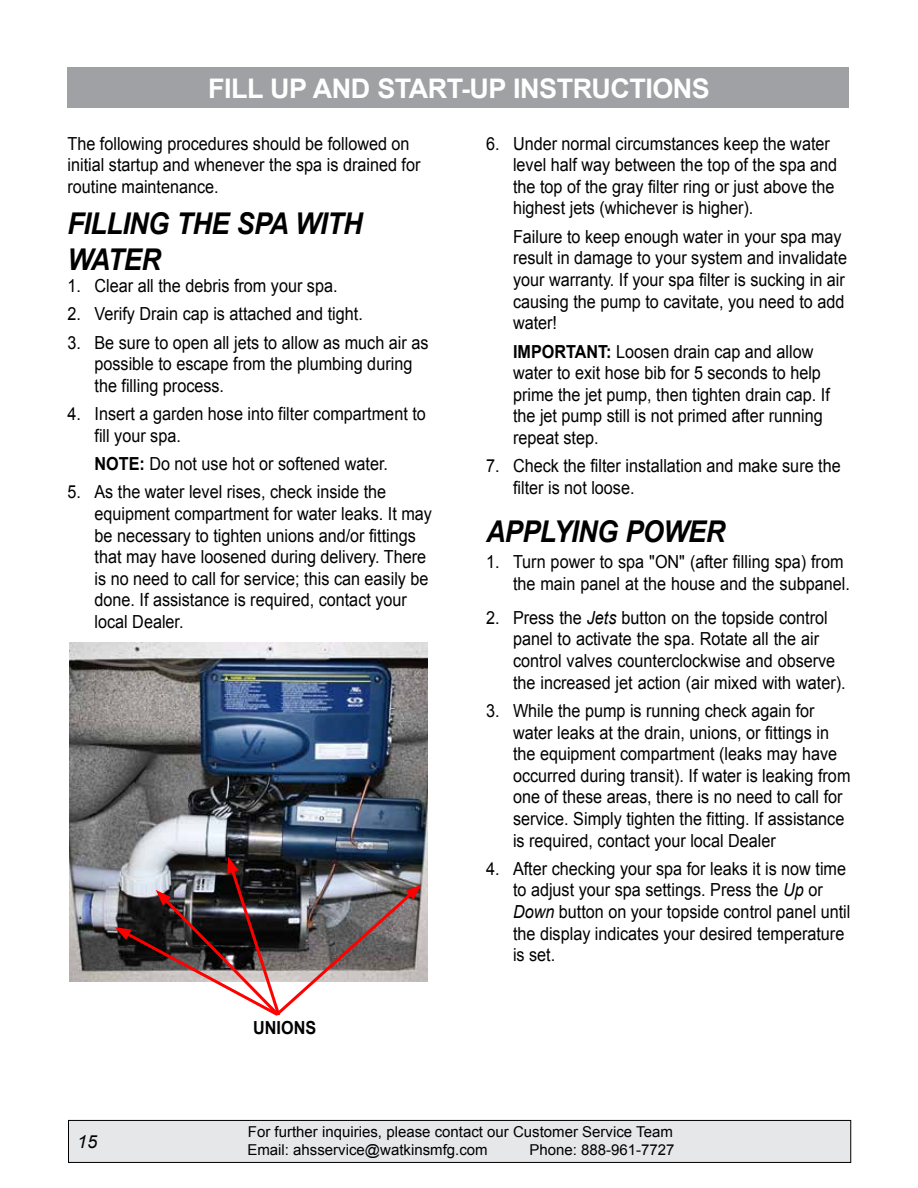
<style>
.page{position:relative;width:918px;height:1188px;background:#fff}
.page>*{position:absolute;margin:0;border:0;box-sizing:border-box;transform-origin:0 0}
.t1{font:italic 700 30px/36px "Arial";letter-spacing:-.02em;color:#000;scale:.9 1}
.t2{font:700 27px "Arial";letter-spacing:-.02em;color:#fff}
.t3{font:18px/21.6px "Arial";color:#000;scale:.9 1}
.t4{font:700 18px "Arial";color:#000;scale:.9 1}
.t5{font:italic 18px "Arial";color:#000}
.t6{font:15px/17.7px "Arial";color:#000}
.s1{font-weight:700}
.s2{font-style:italic}
</style>
<div class="page">
<div style="left:69px;top:1120px;width:782px;height:42px;background:#e6e7e8"></div>
<div style="left:68px;top:1120px;width:783px;height:43px;border:1px solid #000"></div>
<div style="left:68px;top:68px;width:781px;height:40px;background:#9fa1a4"></div>
<img style="left:69px;top:643px;width:359px;height:339px">
<svg style="left:115px;top:857px;width:306px;height:159px"></svg>
<h2 class="t2" style="left:208px;top:70px;width:503px">FILL UP AND START-UP INSTRUCTIONS</h2>
<p class="t3" style="left:68px;top:133px;width:394px">The following procedures should be followed on initial startup and whenever the spa is drained for routine maintenance.</p>
<h1 class="t1" style="left:68px;top:207px;width:329px">FILLING THE SPA WITH<br>WATER</h1>
<p class="t3" style="left:68px;top:275px;width:302px">1. Clear all the debris from your spa.</p>
<p class="t3" style="left:68px;top:303px;width:330px">2. Verify Drain cap is attached and tight.</p>
<p class="t3" style="left:95px;top:332px;width:373px;text-indent:-27px">3. Be sure to open all jets to allow as much air as possible to escape from the plumbing during the filling process.</p>
<p class="t3" style="left:95px;top:403px;width:370px;text-indent:-27px">4. Insert a garden hose into filter compartment to fill your spa.</p>
<p class="t3" style="left:95px;top:453px;width:328px"><span class="s1">NOTE:</span> Do not use hot or softened water.</p>
<p class="t3" style="left:95px;top:481px;width:376px;text-indent:-27px">5. As the water level rises, check inside the equipment compartment for water leaks. It may be necessary to tighten unions and/or fittings that may have loosened during delivery. There is no need to call for service; this can easily be done. If assistance is required, contact your local Dealer.</p>
<p class="t3" style="left:513px;top:133px;width:362px;text-indent:-27px">6. Under normal circumstances keep the water level half way between the top of the spa and the top of the gray filter ring or just above the highest jets (whichever is higher).</p>
<p class="t3" style="left:513px;top:226px;width:373px">Failure to keep enough water in your spa may result in damage to your system and invalidate your warranty. If your spa filter is sucking in air causing the pump to cavitate, you need to add water!</p>
<p class="t3" style="left:513px;top:341px;width:354px"><span class="s1">IMPORTANT:</span> Loosen drain cap and allow water to exit hose bib for 5 seconds to help prime the jet pump, then tighten drain cap. If the jet pump still is not primed after running repeat step.</p>
<p class="t3" style="left:513px;top:455px;width:366px;text-indent:-27px">7. Check the filter installation and make sure the filter is not loose.</p>
<h1 class="t1" style="left:486px;top:514px;width:267px">APPLYING POWER</h1>
<p class="t3" style="left:513px;top:551px;width:376px;text-indent:-27px">1. Turn power to spa "ON" (after filling spa) from the main panel at the house and the subpanel.</p>
<p class="t3" style="left:513px;top:607px;width:371px;text-indent:-27px">2. Press the <span class="s2">Jets</span> button on the topside control panel to activate the spa. Rotate all the air control valves counterclockwise and observe the increased jet action (air mixed with water).</p>
<p class="t3" style="left:513px;top:700px;width:376px;text-indent:-27px">3. While the pump is running check again for water leaks at the drain, unions, or fittings in the equipment compartment (leaks may have occurred during transit). If water is leaking from one of these areas, there is no need to call for service. Simply tighten the fitting. If assistance is required, contact your local Dealer</p>
<p class="t3" style="left:513px;top:858px;width:376px;text-indent:-27px">4. After checking your spa for leaks it is now time to adjust your spa settings. Press the <span class="s2">Up</span> or <span class="s2">Down</span> button on your topside control panel until the display indicates your desired temperature is set.</p>
<p class="t5" style="left:77px;top:1130px;width:22px">15</p>
<p class="t4" style="left:253px;top:1016px;width:72px">UNIONS</p>
<p class="t6" style="left:247px;top:1123px;width:427px">For further inquiries, please contact our Customer Service Team<br>Email: ahsservice@watkinsmfg.com</p>
<p class="t6" style="left:529px;top:1141px;width:147px">Phone: 888-961-7727</p>
</div>
